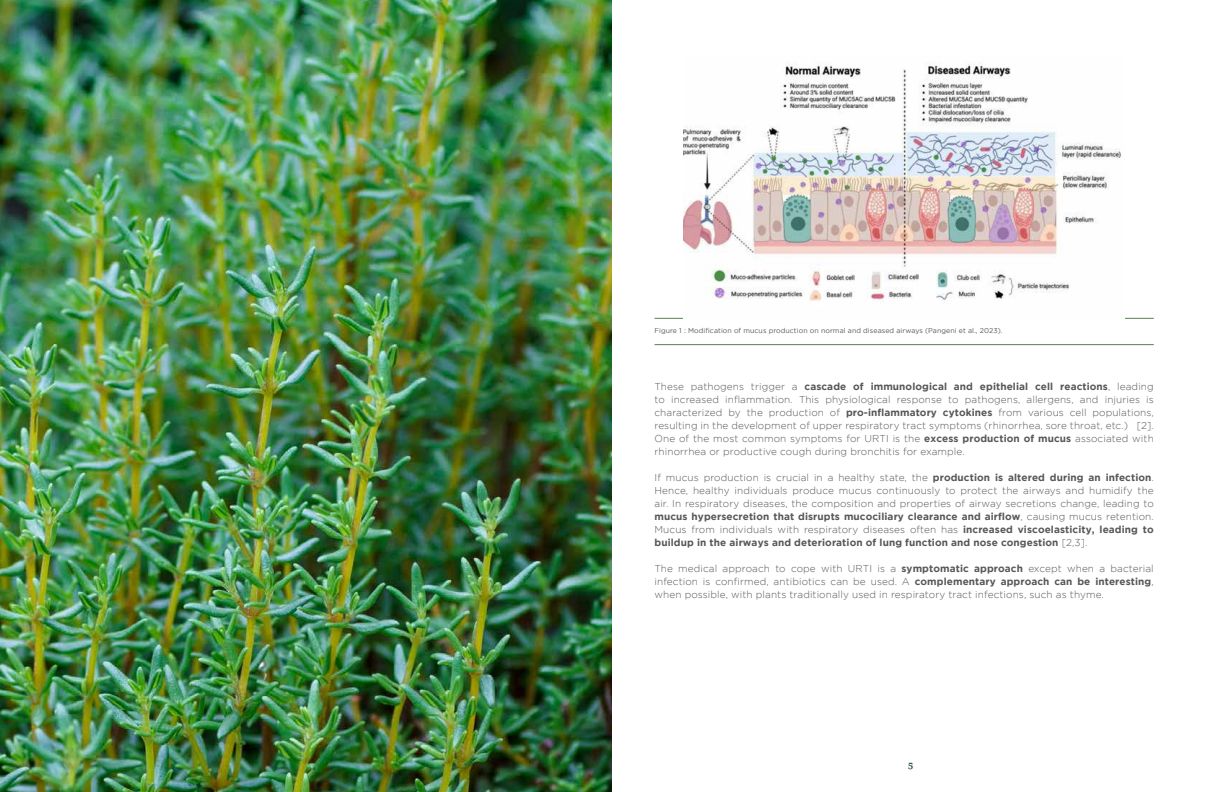
<style>
.page{position:relative;width:1224px;height:792px;background:#fff}
.page>*{position:absolute;margin:0;border:0;box-sizing:border-box;transform-origin:0 0}
.t1{font:700 11px "Bely";color:#30583a}
.t2{font:300 10px/13px "Gotham";letter-spacing:.01em;color:#575756;text-align:justify}
.t3{font:7px "Gotham";letter-spacing:.01em;color:#575756}
.s1{font-weight:700}
</style>
<div class="page">
<img style="left:0;top:0;width:612px;height:792px">
<hr style="left:655px;top:318px;width:499px;height:1px;background:#597f52">
<hr style="left:655px;top:344px;width:499px;height:1px;background:#597f52">
<img style="left:684px;top:62px;width:437px;height:240px">
<p class="t3" style="left:655px;top:326px;width:350px">Figure 1 : Modification of mucus production on normal and diseased airways (Pangeni et al., 2023).</p>
<p class="t2" style="left:655px;top:380px;width:501px">These pathogens trigger a <span class="s1">cascade of immunological and epithelial cell reactions</span>, leading to increased inflammation. This physiological response to pathogens, allergens, and injuries is characterized by the production of <span class="s1">pro-inflammatory cytokines</span> from various cell populations, resulting in the development of upper respiratory tract symptoms (rhinorrhea, sore throat, etc.) [2].<br>One of the most common symptoms for URTI is the <span class="s1">excess production of mucus</span> associated with rhinorrhea or productive cough during bronchitis for example.</p>
<p class="t2" style="left:655px;top:471px;width:501px">If mucus production is crucial in a healthy state, the <span class="s1">production is altered during an infection</span>.<br>Hence, healthy individuals produce mucus continuously to protect the airways and humidify the air. In respiratory diseases, the composition and properties of airway secretions change, leading to <span class="s1">mucus hypersecretion that disrupts mucociliary clearance and airflow</span>, causing mucus retention.<br>Mucus from individuals with respiratory diseases often has <span class="s1">increased viscoelasticity, leading to buildup in the airways and deterioration of lung function and nose congestion</span> [2,3].</p>
<p class="t2" style="left:655px;top:562px;width:501px">The medical approach to cope with URTI is a <span class="s1">symptomatic approach</span> except when a bacterial infection is confirmed, antibiotics can be used. A <span class="s1">complementary approach can be interesting</span>, when possible, with plants traditionally used in respiratory tract infections, such as thyme.</p>
<p class="t1" style="left:908px;top:760px;width:7px">5</p>
</div>
